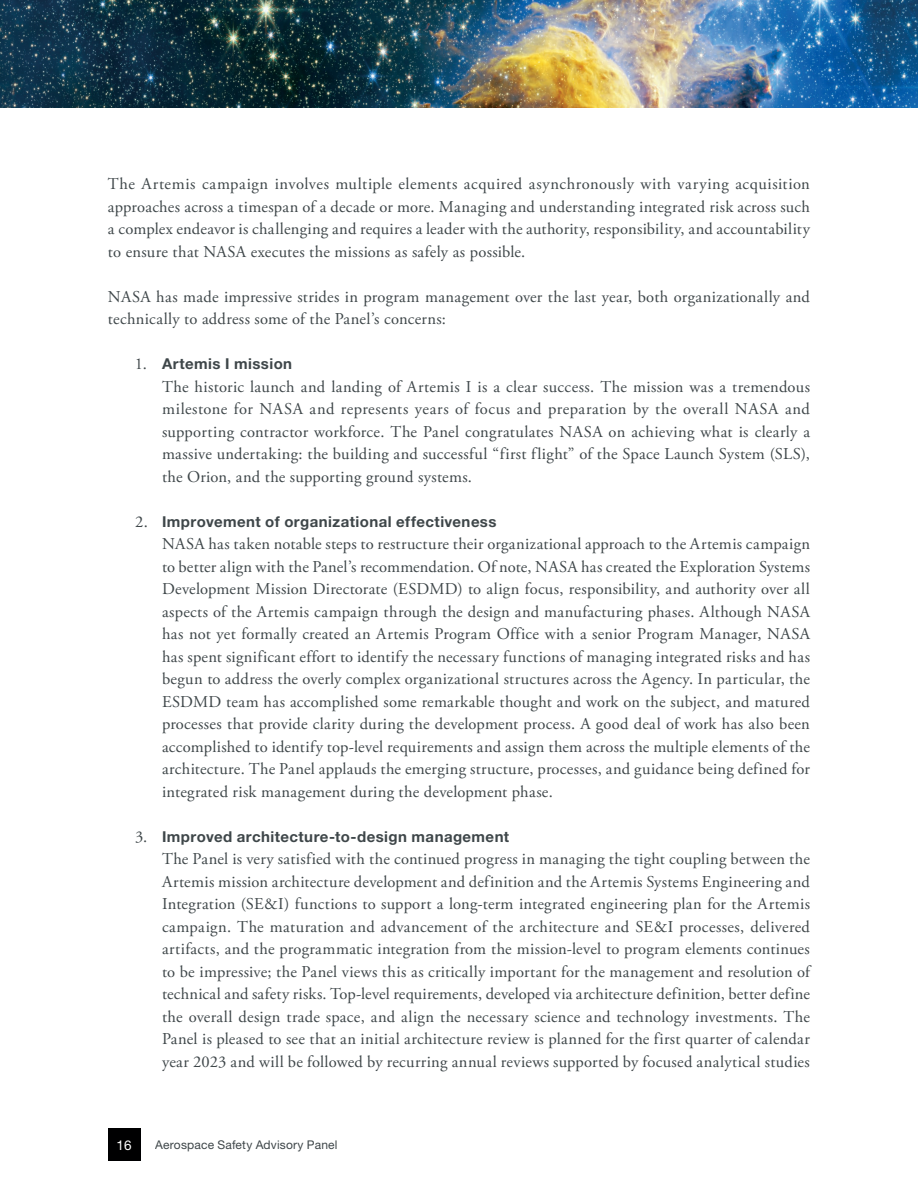
<style>
.page{position:relative;width:918px;height:1188px;background:#fff}
.page>*{position:absolute;margin:0;border:0;box-sizing:border-box;transform-origin:0 0}
.t1{font:16.5px/22.5px "Adobe Garamond Pro";letter-spacing:.015em;color:#3e4649;text-align:justify}
.t2{font:700 15px "Helvetica Neue LT Std";letter-spacing:.03em;color:#3e4649}
.t3{font:13.5px "Helvetica Neue LT Std";color:#fff}
.t4{font:12px "Helvetica Neue LT Std";letter-spacing:.015em;color:#3e4649}
.s1{font-family:"Adobe Garamond Pro";font-weight:400;font-size:16.5px}
</style>
<div class="page">
<img style="left:0;top:0;width:918px;height:108px">
<div style="left:108px;top:1129px;width:32px;height:32px;background:#000001"></div>
<p class="t1" style="left:108px;top:173px;width:703px">The Artemis campaign involves multiple elements acquired asynchronously with varying acquisition approaches across a timespan of a decade or more. Managing and understanding integrated risk across such a complex endeavor is challenging and requires a leader with the authority, responsibility, and accountability to ensure that NASA executes the missions as safely as possible.</p>
<p class="t1" style="left:108px;top:286px;width:704px">NASA has made impressive strides in program management over the last year, both organizationally and technically to address some of the Panel’s concerns:</p>
<p class="t2" style="left:135px;top:354px;width:159px"><span class="s1">1.</span> Artemis I mission</p>
<p class="t1" style="left:162px;top:376px;width:650px">The historic launch and landing of Artemis I is a clear success. The mission was a tremendous milestone for NASA and represents years of focus and preparation by the overall NASA and supporting contractor workforce. The Panel congratulates NASA on achieving what is clearly a massive undertaking: the building and successful “first flight” of the Space Launch System (SLS), the Orion, and the supporting ground systems.</p>
<p class="t2" style="left:135px;top:512px;width:363px"><span class="s1">2.</span> Improvement of organizational effectiveness</p>
<p class="t1" style="left:162px;top:533px;width:650px">NASA has taken notable steps to restructure their organizational approach to the Artemis campaign to better align with the Panel’s recommendation. Of note, NASA has created the Exploration Systems Development Mission Directorate (ESDMD) to align focus, responsibility, and authority over all aspects of the Artemis campaign through the design and manufacturing phases. Although NASA has not yet formally created an Artemis Program Office with a senior Program Manager, NASA has spent significant effort to identify the necessary functions of managing integrated risks and has begun to address the overly complex organizational structures across the Agency. In particular, the ESDMD team has accomplished some remarkable thought and work on the subject, and matured processes that provide clarity during the development process. A good deal of work has also been accomplished to identify top-level requirements and assign them across the multiple elements of the architecture. The Panel applauds the emerging structure, processes, and guidance being defined for integrated risk management during the development phase.</p>
<p class="t2" style="left:135px;top:827px;width:376px"><span class="s1">3.</span> Improved architecture-to-design management</p>
<p class="t1" style="left:162px;top:848px;width:650px">The Panel is very satisfied with the continued progress in managing the tight coupling between the Artemis mission architecture development and definition and the Artemis Systems Engineering and Integration (SE&amp;I) functions to support a long-term integrated engineering plan for the Artemis campaign. The maturation and advancement of the architecture and SE&amp;I processes, delivered artifacts, and the programmatic integration from the mission-level to program elements continues to be impressive; the Panel views this as critically important for the management and resolution of technical and safety risks. Top-level requirements, developed via architecture definition, better define the overall design trade space, and align the necessary science and technology investments. The Panel is pleased to see that an initial architecture review is planned for the first quarter of calendar year 2023 and will be followed by recurring annual reviews supported by focused analytical studies</p>
<p class="t3" style="left:117px;top:1137px;width:17px">16</p>
<p class="t4" style="left:155px;top:1138px;width:184px">Aerospace Safety Advisory Panel</p>
</div>
